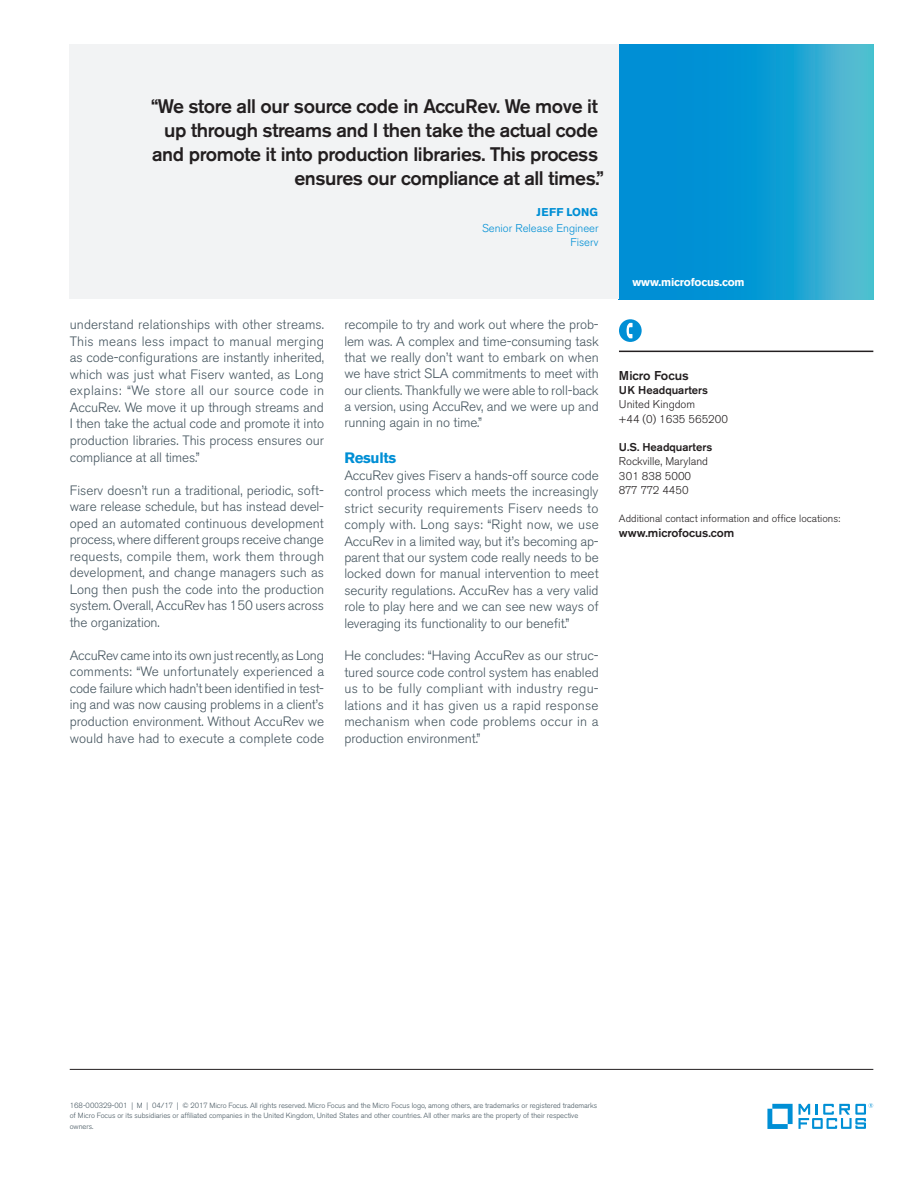
<style>
.page{position:relative;width:918px;height:1188px;background:#fff}
.page>*{position:absolute;margin:0;border:0;box-sizing:border-box;transform-origin:0 0}
.Black_quote_text__pg{font:500 19.5px/24px "Akzidenz Grotesk BE";letter-spacing:-.02em;color:#231f20;text-align:right}
.Blue_body_text_heads{font:700 15px "Akzidenz Grotesk BE";letter-spacing:-.02em;color:#008fd5}
.Grey_body_text{font:300 13.5px/16.5px "Akzidenz Grotesk BE";letter-spacing:-.01em;color:#45555f;text-align:justify}
.caption_7_9_5_bold{font:500 12.75px "Akzidenz Grotesk BE";color:#231f20}
.caption_7_9_5{font:500 12px "Akzidenz Grotesk BE";color:#231f20}
.caption_7_9_5-2{font:300 11.25px "Akzidenz Grotesk BE";color:#231f20}
.caption_7_9_5-3{font:500 11.25px "Akzidenz Grotesk BE";color:#231f20}
.Quote_attribution_Na{font:300 11.25px "Akzidenz Grotesk BE";color:#008fd5}
.caption_7_5_9_5_bold{font:700 11.25px "Akzidenz Grotesk BE";letter-spacing:-.01em;color:#fff}
.caption_7_9_5-4{font:300 11.25px "Akzidenz Grotesk BE";letter-spacing:-.04em;color:#231f20}
.Quote_attribution_Na-2{font:700 11.25px "Akzidenz Grotesk BE";letter-spacing:.01em;color:#008fd5}
.caption_7_9_5-5{font:300 10.5px "Akzidenz Grotesk BE";color:#231f20}
.Legal_text__bottom_o{font:300 7.5px/10.5px "Akzidenz Grotesk BE";letter-spacing:-.005em;color:#45555f}
</style>
<div class="page">
<svg style="left:767px;top:1104px;width:26px;height:25px"></svg>
<svg style="left:799px;top:1103px;width:74px;height:26px"></svg>
<svg style="left:619px;top:45px;width:254px;height:254px;background:#149dd3"></svg>
<hr style="left:619px;top:351px;width:254px;height:1px;background:#231f20">
<div style="left:619px;top:319px;width:23px;height:23px;background:#008fd5;border-radius:50%"></div>
<svg style="left:627px;top:323px;width:6px;height:15px"></svg>
<div style="left:70px;top:45px;width:549px;height:254px;background:#f2f3f4"></div>
<hr style="left:70px;top:1069px;width:803px;height:1px;background:#231f20">
<p class="Black_quote_text__pg" style="left:151px;top:94px;width:454px">“We store all our source code in AccuRev. We move it up through streams and I then take the actual code and promote it into production libraries. This process ensures our compliance at all times.”</p>
<p class="Quote_attribution_Na-2" style="left:537px;top:205px;width:63px">JEFF LONG</p>
<p class="Quote_attribution_Na" style="left:482px;top:222px;width:118px">Senior Release Engineer</p>
<p class="Quote_attribution_Na" style="left:570px;top:236px;width:29px">Fiserv</p>
<p class="Grey_body_text" style="left:70px;top:317px;width:256px">understand relationships with other streams.<br>This means less impact to manual merging as code-configurations are instantly inherited, which was just what Fiserv wanted, as Long explains: “We store all our source code in AccuRev. We move it up through streams and I then take the actual code and promote it into production libraries. This process ensures our compliance at all times.”</p>
<p class="Grey_body_text" style="left:70px;top:482px;width:256px">Fiserv doesn’t run a traditional, periodic, soft&shy;ware release schedule, but has instead devel&shy;oped an automated continuous development process, where different groups receive change requests, compile them, work them through development, and change managers such as Long then push the code into the production system. Overall, AccuRev has 150 users across the organization.</p>
<p class="Grey_body_text" style="left:70px;top:647px;width:256px">AccuRev came into its own just recently, as Long comments: “We unfortunately experienced a code failure which hadn’t been identified in test&shy;ing and was now causing problems in a client’s production environment. Without AccuRev we would have had to execute a complete code</p>
<p class="Grey_body_text" style="left:344px;top:317px;width:256px">recompile to try and work out where the prob&shy;lem was. A complex and time-consuming task that we really don’t want to embark on when we have strict SLA commitments to meet with our clients. Thankfully we were able to roll-back a version, using AccuRev, and we were up and running again in no time.”</p>
<p class="Blue_body_text_heads" style="left:344px;top:450px;width:53px">Results</p>
<p class="Grey_body_text" style="left:344px;top:467px;width:256px">AccuRev gives Fiserv a hands-off source code control process which meets the increasingly strict security requirements Fiserv needs to comply with. Long says: “Right now, we use AccuRev in a limited way, but it’s becoming ap&shy;parent that our system code really needs to be locked down for manual intervention to meet security regulations. AccuRev has a very valid role to play here and we can see new ways of leveraging its functionality to our benefit.”</p>
<p class="Grey_body_text" style="left:344px;top:648px;width:256px">He concludes: “Having AccuRev as our struc&shy;tured source code control system has enabled us to be fully compliant with industry regu&shy;lations and it has given us a rapid response mechanism when code problems occur in a production environment.”</p>
<p class="caption_7_5_9_5_bold" style="left:632px;top:275px;width:114px">www.microfocus.com</p>
<p class="caption_7_9_5_bold" style="left:619px;top:368px;width:71px">Micro Focus</p>
<p class="caption_7_9_5-3" style="left:619px;top:383px;width:91px">UK Headquarters</p>
<p class="caption_7_9_5-2" style="left:619px;top:398px;width:78px">United Kingdom</p>
<p class="caption_7_9_5-2" style="left:619px;top:412px;width:110px">+44 (0) 1635 565200</p>
<p class="caption_7_9_5-3" style="left:619px;top:440px;width:95px">U.S. Headquarters</p>
<p class="caption_7_9_5-2" style="left:619px;top:455px;width:91px">Rockville, Maryland</p>
<p class="caption_7_9_5-2" style="left:619px;top:469px;width:74px">301 838 5000</p>
<p class="caption_7_9_5-4" style="left:619px;top:484px;width:71px">877 772 4450</p>
<p class="caption_7_9_5-5" style="left:619px;top:513px;width:223px">Additional contact information and office locations:</p>
<p class="caption_7_9_5" style="left:619px;top:525px;width:117px">www.microfocus.com</p>
<p class="Legal_text__bottom_o" style="left:70px;top:1100px;width:529px">168-000329-001 | M | 04/17 | © 2017 Micro Focus. All rights reserved. Micro Focus and the Micro Focus logo, among others, are trademarks or registered trademarks of Micro Focus or its subsidiaries or affiliated companies in the United Kingdom, United States and other countries. All other marks are the property of their respective owners.</p>
</div>
